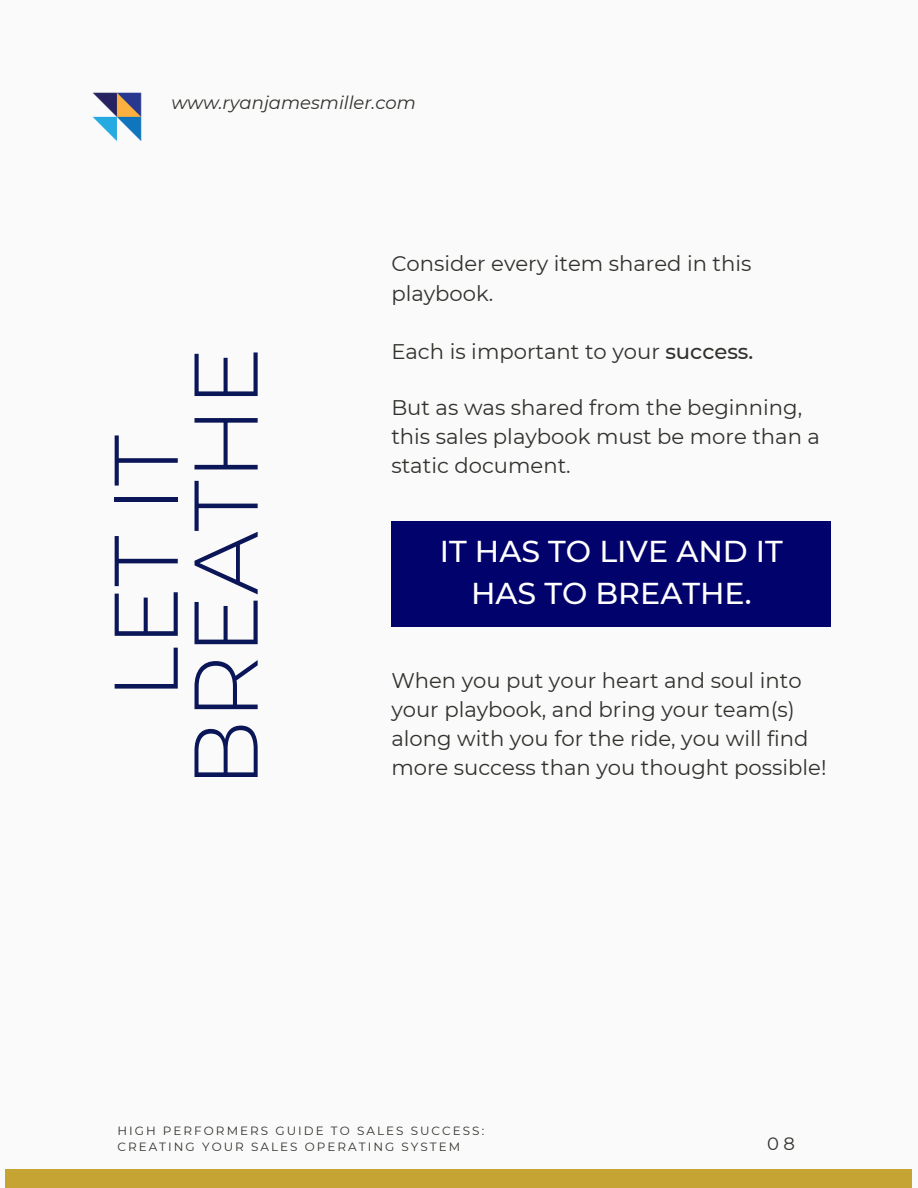
<style>
.page{position:relative;width:918px;height:1188px;background:#fafafa}
.page>*{position:absolute;margin:0;border:0;box-sizing:border-box;transform-origin:0 0}
.t1{font:300 90.15px/79.8px "Montserrat";color:#0a1657;text-align:center}
.t2{font:500 30.15px/41.7px "Montserrat";color:#fff;text-align:center}
.t3{font:21.15px/29.2px "Montserrat";color:#32312d}
.t4{font:italic 18px "Montserrat";color:#32312d}
.t5{font:18px "Montserrat";color:#32312d}
.t6{font:12px/15.9px "Montserrat";letter-spacing:.17em;color:#32312d}
.s1{font-weight:500}
</style>
<div class="page">
<div style="left:6px;top:1170px;width:906px;height:18px;background:#c6a434"></div>
<img style="left:92px;top:92px;width:50px;height:50px">
<div style="left:391px;top:521px;width:440px;height:106px;background:#02026d"></div>
<p class="t4" style="left:171px;top:90px;width:246px">www.ryanjamesmiller.com</p>
<h1 class="t1" style="left:103px;top:788px;width:443px;rotate:-90deg">LET IT<br>BREATHE</h1>
<p class="t3" style="left:391px;top:249px;width:362px">Consider every item shared in this playbook.</p>
<p class="t3" style="left:391px;top:336px;width:364px">Each is important to your <span class="s1">success.</span></p>
<p class="t3" style="left:391px;top:392px;width:430px">But as was shared from the beginning, this sales playbook must be more than a static document.</p>
<h2 class="t2" style="left:440px;top:529px;width:345px">IT HAS TO LIVE AND IT<br>HAS TO BREATHE.</h2>
<p class="t3" style="left:391px;top:665px;width:437px">When you put your heart and soul into your playbook, and bring your team(s) along with you for the ride, you will find more success than you thought possible!</p>
<p class="t6" style="left:117px;top:1123px;width:368px">HIGH PERFORMERS GUIDE TO SALES SUCCESS:<br>CREATING YOUR SALES OPERATING SYSTEM</p>
<p class="t5" style="left:767px;top:1131px;width:29px">08</p>
</div>
